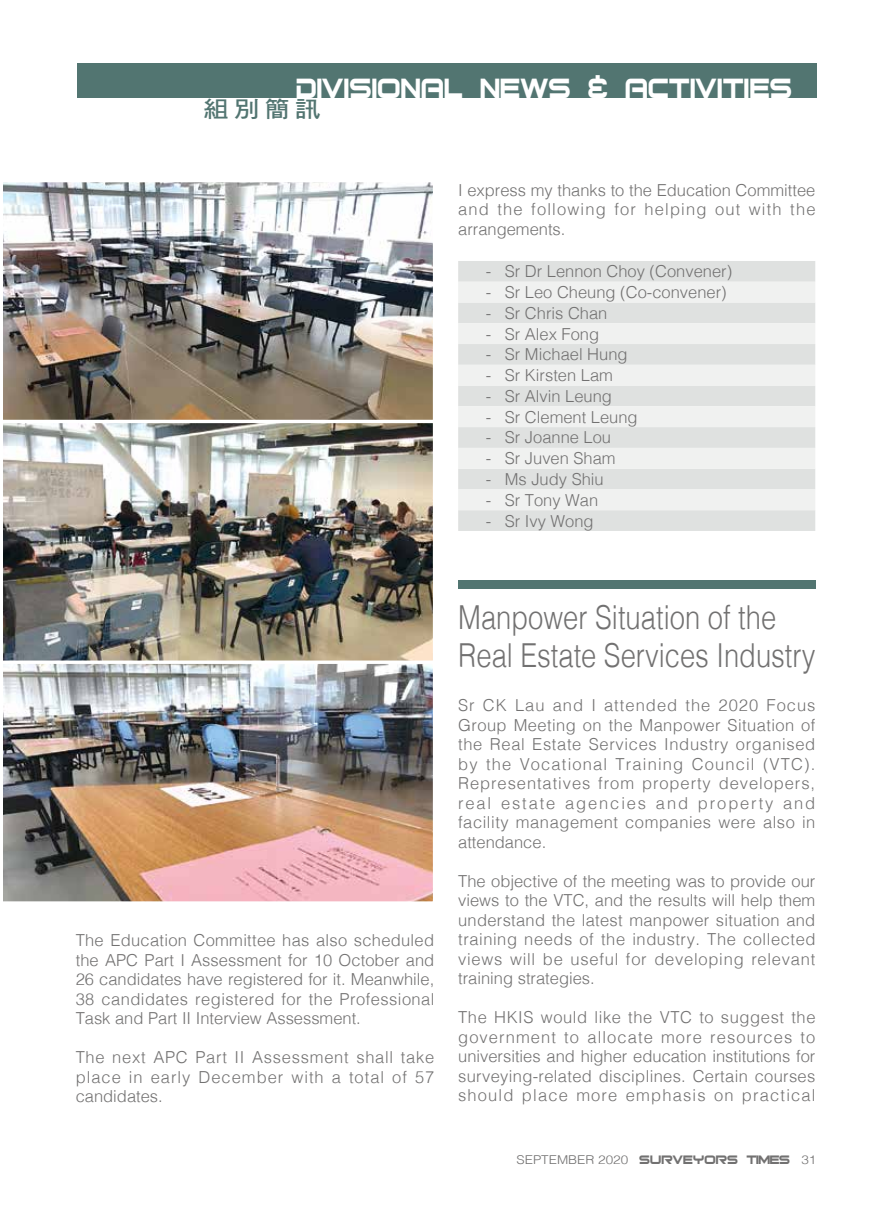
<style>
.page{position:relative;width:893px;height:1217px;background:#fff}
.page>*{position:absolute;margin:0;border:0;box-sizing:border-box;transform-origin:0 0}
.t1{font:37.5px "Bitsumishi";color:#fff;scale:.9 1}
.t2{font:300 33px/37.5px "Helvetica";color:#727171;scale:.83 1}
.t3{font:22.95px "DF Hei Bd HK BF";color:#527571;scale:1.11 1}
.t4{font:300 16.5px/19.5px "Helvetica";color:#727171;text-align:justify}
.t5{font:300 12.15px "Helvetica";color:#727171;scale:1.11 1}
.s1{font-family:"Bitsumishi";font-weight:400;font-size:16.5px}
</style>
<div class="page">
<div style="left:77px;top:64px;width:739px;height:34px;background:#527571"></div>
<div style="left:458px;top:580px;width:357px;height:9px;background:#527571"></div>
<div style="left:458px;top:261px;width:357px;height:270px;background:#dfe1e0"></div>
<svg style="left:458px;top:282px;width:357px;height:228px;fill:#f0f1f0"></svg>
<img style="left:4px;top:183px;width:428px;height:717px">
<div style="left:0;top:179px;width:436px;height:243px;border:3px solid #fff"></div>
<div style="left:0;top:420px;width:436px;height:243px;border:3px solid #fff"></div>
<div style="left:0;top:660px;width:436px;height:244px;border:3px solid #fff"></div>
<h1 class="t1" style="left:297px;top:73px;width:553px">DIVISIONAL NEWS &amp; ACTIVITIES</h1>
<h3 class="t3" style="left:203px;top:97px;width:107px">組別簡訊</h3>
<p class="t4" style="left:458px;top:179px;width:359px">I express my thanks to the Education Committee and the following for helping out with the arrangements.</p>
<p class="t4" style="left:486px;top:260px;width:248px">- Sr Dr Lennon Choy (Convener)</p>
<p class="t4" style="left:486px;top:281px;width:242px">- Sr Leo Cheung (Co-convener)</p>
<p class="t4" style="left:486px;top:302px;width:123px">- Sr Chris Chan</p>
<p class="t4" style="left:486px;top:323px;width:115px">- Sr Alex Fong</p>
<p class="t4" style="left:486px;top:343px;width:143px">- Sr Michael Hung</p>
<p class="t4" style="left:486px;top:364px;width:129px">- Sr Kirsten Lam</p>
<p class="t4" style="left:486px;top:385px;width:128px">- Sr Alvin Leung</p>
<p class="t4" style="left:486px;top:406px;width:153px">- Sr Clement Leung</p>
<p class="t4" style="left:486px;top:426px;width:127px">- Sr Joanne Lou</p>
<p class="t4" style="left:486px;top:447px;width:131px">- Sr Juven Sham</p>
<p class="t4" style="left:486px;top:468px;width:119px">- Ms Judy Shiu</p>
<p class="t4" style="left:486px;top:489px;width:114px">- Sr Tony Wan</p>
<p class="t4" style="left:486px;top:509px;width:109px">- Sr Ivy Wong</p>
<p class="t4" style="left:76px;top:929px;width:360px">The Education Committee has also scheduled the APC Part I Assessment for 10 October and 26 candidates have registered for it. Meanwhile, 38 candidates registered for the Professional Task and Part II Interview Assessment.</p>
<p class="t4" style="left:76px;top:1046px;width:360px">The next APC Part II Assessment shall take place in early December with a total of 57 candidates.</p>
<h2 class="t2" style="left:458px;top:596px;width:432px">Manpower Situation of the<br>Real Estate Services Industry</h2>
<p class="t4" style="left:458px;top:694px;width:359px">Sr CK Lau and I attended the 2020 Focus Group Meeting on the Manpower Situation of the Real Estate Services Industry organised by the Vocational Training Council (VTC).<br>Representatives from property developers, real estate agencies and property and facility management companies were also in attendance.</p>
<p class="t4" style="left:458px;top:869px;width:359px">The objective of the meeting was to provide our views to the VTC, and the results will help them understand the latest manpower situation and training needs of the industry. The collected views will be useful for developing relevant training strategies.</p>
<p class="t4" style="left:458px;top:1006px;width:359px">The HKIS would like the VTC to suggest the government to allocate more resources to universities and higher education institutions for surveying-related disciplines. Certain courses should place more emphasis on practical</p>
<p class="t5" style="left:516px;top:1148px;width:272px">SEPTEMBER 2020 <span class="s1">SURVEYORS TIMES</span> 31</p>
</div>
